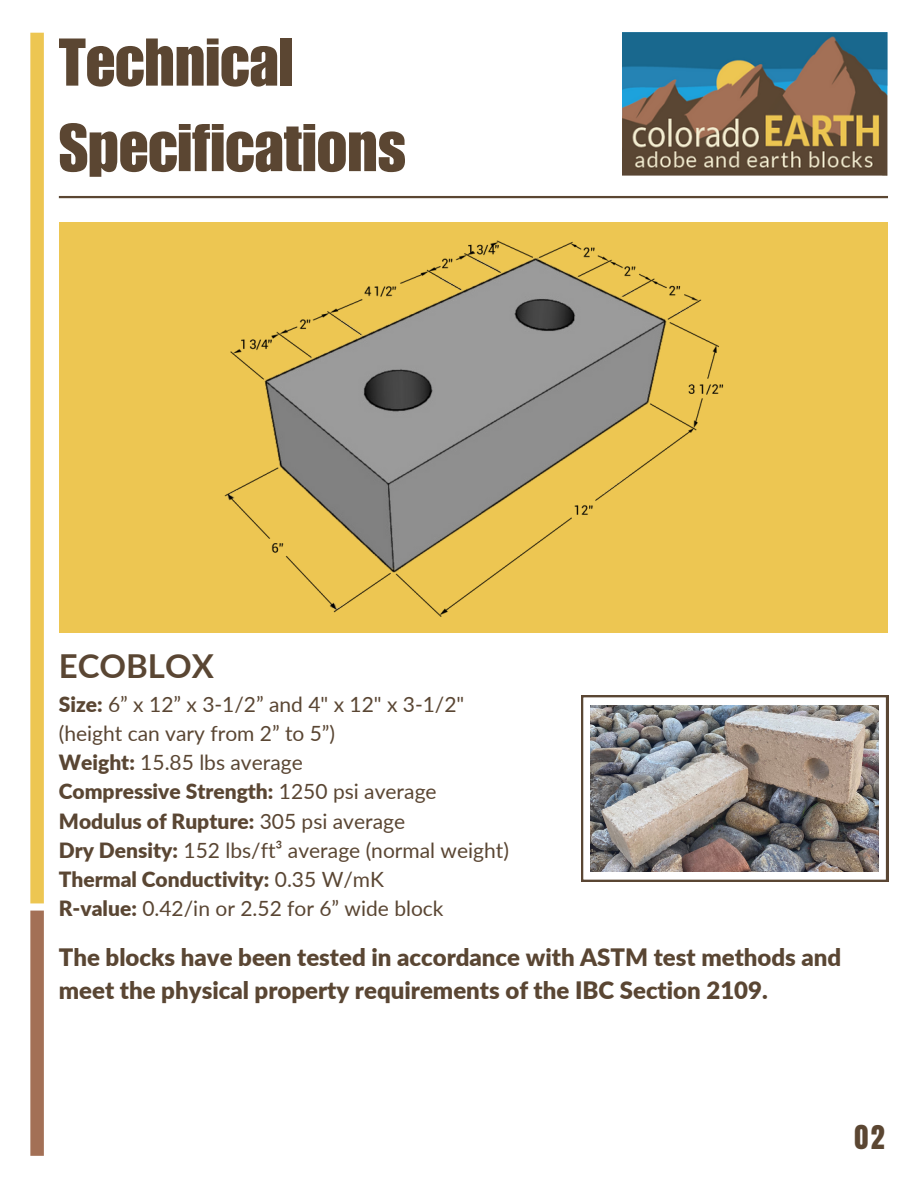
<style>
.page{position:relative;width:918px;height:1188px;background:#fff}
.page>*{position:absolute;margin:0;border:0;box-sizing:border-box;transform-origin:0 0}
.t1{font:66px "Impact LT Std";color:#5b4632}
.t2{font:700 33px "Lato";color:#5a4633}
.t3{font:28.05px "Anton";color:#5b4632}
.t4{font:900 24px/32.7px "Lato";color:#5a4633}
.t5{font:21px/29.2px "Lato";color:#5a4633}
.s1{font-weight:900}
</style>
<div class="page">
<img style="left:622px;top:33px;width:266px;height:143px">
<div style="left:30px;top:33px;width:14px;height:870px;background:#edc652"></div>
<div style="left:30px;top:911px;width:14px;height:245px;background:#a37056"></div>
<hr style="left:59px;top:196px;width:829px;height:2px;background:#5b4632">
<div style="left:59px;top:222px;width:829px;height:411px;background:#edc652"></div>
<svg style="left:581px;top:695px;width:307px;height:187px"></svg>
<img style="left:224px;top:240px;width:500px;height:377px">
<img style="left:590px;top:706px;width:288px;height:165px">
<p class="t1" style="left:59px;top:39px;width:236px">Technical</p>
<p class="t1" style="left:59px;top:124px;width:349px">Specifications</p>
<p class="t2" style="left:59px;top:645px;width:156px">ECOBLOX</p>
<p class="t5" style="left:59px;top:689px;width:452px"><span class="s1">Size:</span> 6” x 12” x 3-1/2” and 4" x 12" x 3-1/2" (height can vary from 2” to 5”)<br><span class="s1">Weight:</span> 15.85 lbs average<br><span class="s1">Compressive Strength:</span> 1250 psi average <span class="s1">Modulus of Rupture:</span> 305 psi average<br><span class="s1">Dry Density:</span> 152 lbs/ft³ average (normal weight)<br><span class="s1">Thermal Conductivity:</span> 0.35 W/mK<br><span class="s1">R-value:</span> 0.42/in or 2.52 for 6” wide block</p>
<p class="t4" style="left:59px;top:941px;width:784px">The blocks have been tested in accordance with ASTM test methods and meet the physical property requirements of the IBC Section 2109.</p>
<p class="t3" style="left:854px;top:1117px;width:32px">02</p>
</div>
